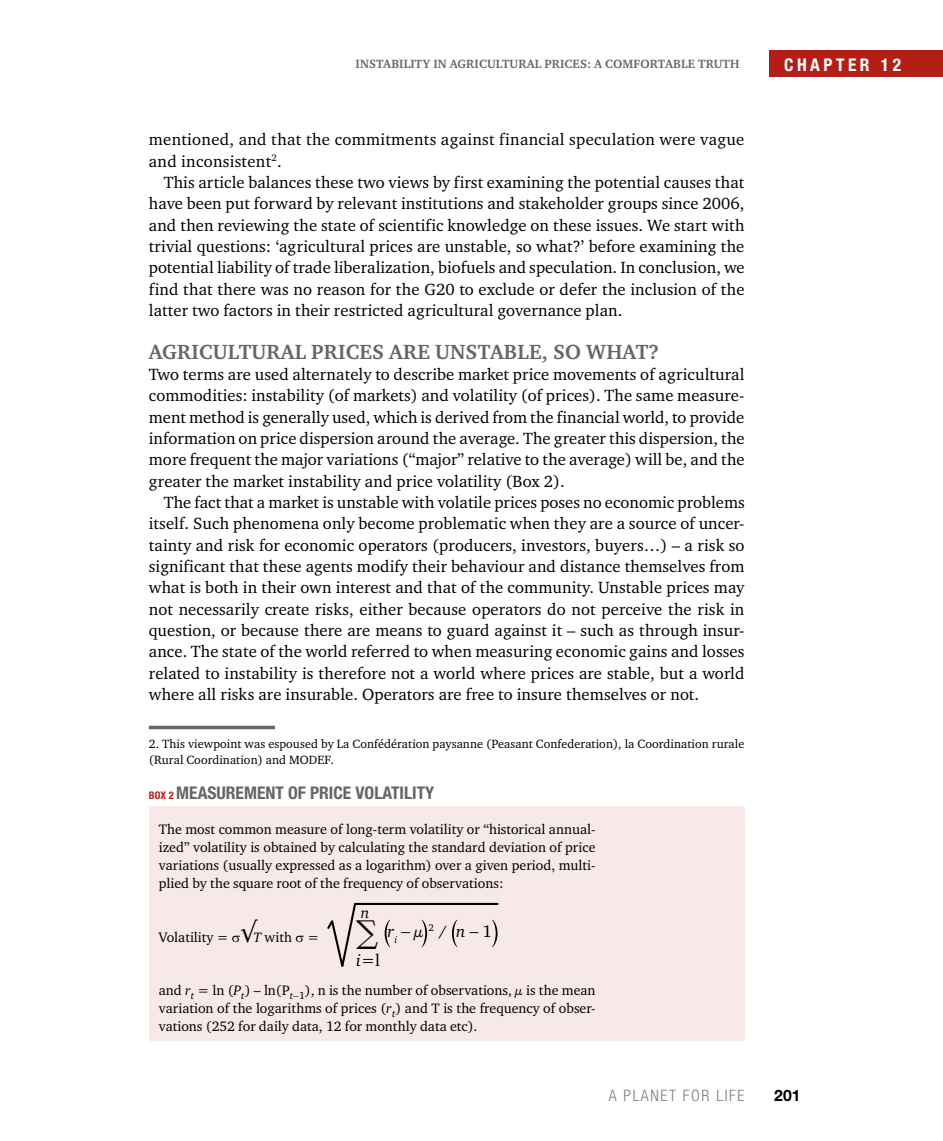
<style>
.page{position:relative;width:943px;height:1141px;background:#fff}
.page>*{position:absolute;margin:0;border:0;box-sizing:border-box;transform-origin:0 0}
.t1{font:31.5px "Charter ITC";color:#000}
.t2{font:700 21px "Charter ITC";letter-spacing:.01em;color:#646567}
.t3{font:700 condensed 17.5px "Helvetica Neue";color:#646567}
.t4{font:700 condensed 17.5px "Helvetica Neue";letter-spacing:.2em;color:#fff}
.t5{font:16.8px "Charter ITC";color:#000}
.t6{font:16.62px/21.3px "Charter ITC";letter-spacing:.005em;color:#000;text-align:justify}
.t7{font:300 condensed 15.75px "Helvetica Neue";letter-spacing:.1em;color:#7b7c7e}
.t8{font:700 15.75px "Helvetica Neue";color:#000}
.t9{font:italic 15.58px "Charter ITC";color:#000}
.t10{font:14px/17.8px "Charter ITC";color:#000;text-align:justify}
.t11{font:12.25px/15.8px "Charter ITC";letter-spacing:.005em;color:#000}
.t12{font:700 12.25px "Charter ITC";letter-spacing:.01em;color:#646567}
.s1{font-size:10.5px;color:#b21f17}
.s2{font-size:28px}
.s3{font-style:italic}
</style>
<div class="page">
<div style="left:769px;top:51px;width:174px;height:26px;background:#b21f17"></div>
<hr style="left:149px;top:726px;width:126px;height:3px;background:#646567">
<div style="left:149px;top:807px;width:595px;height:234px;background:#f7e9e8"></div>
<svg style="left:327px;top:902px;width:172px;height:65px"></svg>
<p class="t12" style="left:355px;top:57px;width:385px">INSTABILITY IN AGRICULTURAL PRICES: A COMFORTABLE TRUTH</p>
<p class="t4" style="left:784px;top:54px;width:118px">CHAPTER 12</p>
<p class="t6" style="left:149px;top:129px;width:597px">mentioned, and that the commitments against financial speculation were vague and inconsistent<sup>2</sup>.</p>
<p class="t6" style="left:149px;top:172px;width:597px;text-indent:15px">This article balances these two views by first examining the potential causes that have been put forward by relevant institutions and stakeholder groups since 2006, and then reviewing the state of scientific knowledge on these issues. We start with trivial questions: ‘agricultural prices are unstable, so what?’ before examining the potential liability of trade liberalization, biofuels and speculation. In conclusion, we find that there was no reason for the G20 to exclude or defer the inclusion of the latter two factors in their restricted agricultural governance plan.</p>
<p class="t2" style="left:149px;top:338px;width:511px">AGRICULTURAL PRICES ARE UNSTABLE, SO WHAT?</p>
<p class="t6" style="left:149px;top:364px;width:597px">Two terms are used alternately to describe market price movements of agricultural commodities: instability (of markets) and volatility (of prices). The same measure&shy;ment method is generally used, which is derived from the financial world, to provide information on price dispersion around the average. The greater this dispersion, the more frequent the major variations (“major” relative to the average) will be, and the greater the market instability and price volatility (Box 2).</p>
<p class="t6" style="left:149px;top:492px;width:597px;text-indent:15px">The fact that a market is unstable with volatile prices poses no economic problems itself. Such phenomena only become problematic when they are a source of uncer&shy;tainty and risk for economic operators (producers, investors, buyers…) – a risk so significant that these agents modify their behaviour and distance themselves from what is both in their own interest and that of the community. Unstable prices may not necessarily create risks, either because operators do not perceive the risk in question, or because there are means to guard against it – such as through insur&shy;ance. The state of the world referred to when measuring economic gains and losses related to instability is therefore not a world where prices are stable, but a world where all risks are insurable. Operators are free to insure themselves or not.</p>
<p class="t11" style="left:149px;top:736px;width:597px">2. This viewpoint was espoused by La Confédération paysanne (Peasant Confederation), la Coordination rurale (Rural Coordination) and MODEF.</p>
<p class="t3" style="left:149px;top:782px;width:287px"><span class="s1">BOX 2</span> MEASUREMENT OF PRICE VOLATILITY</p>
<p class="t10" style="left:159px;top:821px;width:438px">The most common measure of long-term volatility or “historical annual&shy;ized” volatility is obtained by calculating the standard deviation of price variations (usually expressed as a logarithm) over a given period, multi&shy;plied by the square root of the frequency of observations:</p>
<p class="t10" style="left:159px;top:928px;width:162px">Volatility = <span class="s2">√</span><span class="s3">T</span> with =</p>
<p class="t5" style="left:356px;top:950px;width:25px"><span class="s3">i</span>=l</p>
<p class="t9" style="left:361px;top:903px;width:10px">n</p>
<h1 class="t1" style="left:356px;top:912px;width:24px">∑</h1>
<p class="t5" style="left:387px;top:921px;width:106px"><span class="s3">r</span><sub>i</sub> −µ <sup>2</sup> / <span class="s3">n</span>− 1</p>
<p class="t10" style="left:159px;top:981px;width:438px">and <span class="s3">r</span><sub>t</sub> = ln (<span class="s3">P</span><sub>t</sub>) – ln(P<sub>t</sub> <sub>1</sub>), n is the number of observations, is the mean variation of the logarithms of prices (<span class="s3">r</span><sub>t</sub>) and T is the frequency of obser&shy;vations (252 for daily data, 12 for monthly data etc).</p>
<p class="t7" style="left:608px;top:1086px;width:137px">A PLANET FOR LIFE</p>
<p class="t8" style="left:774px;top:1085px;width:28px">201</p>
</div>
